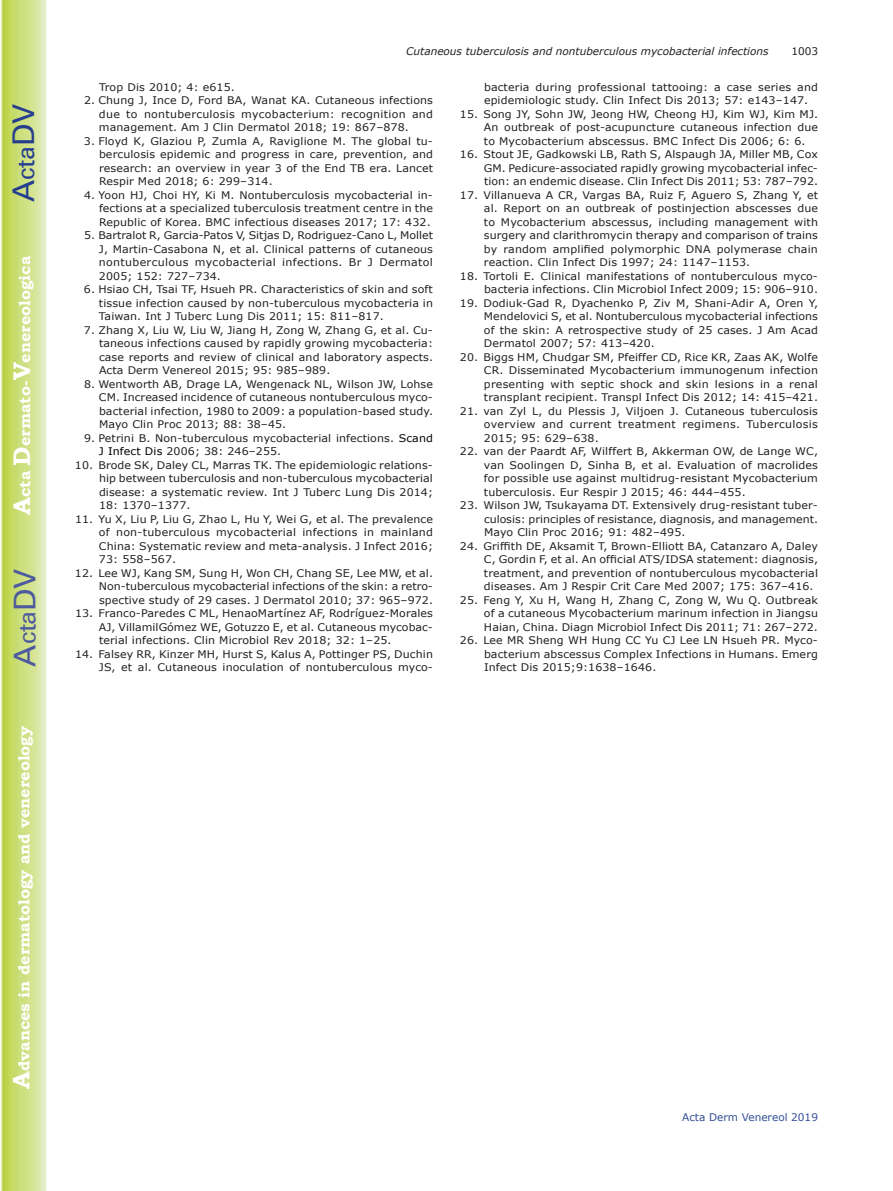
<style>
.page{position:relative;width:893px;height:1191px;background:#fff}
.page>*{position:absolute;margin:0;border:0;box-sizing:border-box;transform-origin:0 0}
.t1{font:30px "Univers";color:#4d5a9e}
.t2{font:30px "Univers";color:#253f8e}
.t3{font:700 15.75px "Bookman Old Style";color:#fff}
.t4{font:10.5px/13.5px "Verdana";letter-spacing:.01em;color:#231f20;text-align:justify;scale:1.05 1}
.t5{font:italic 10.5px "Verdana";color:#231f20}
.t6{font:10.5px "Verdana";color:#324f95}
.t7{font:10.5px "Verdana";letter-spacing:.01em;color:#231f20}
.s1{font-size:24px}
.s2{color:#000001}
</style>
<div class="page">
<svg style="left:1px;top:0;width:45px;height:1191px;background:#cfe084"></svg>
<h1 class="t2" style="left:6px;top:202px;width:100px;rotate:-90deg">A<span class="s1">cta</span>DV</h1>
<h2 class="t3" style="left:15px;top:515px;width:260px;rotate:-90deg"><span class="s1">A</span>cta <span class="s1">D</span>ermato-<span class="s1">V</span>enereologica</h2>
<h1 class="t1" style="left:7px;top:666px;width:100px;rotate:-90deg">A<span class="s1">cta</span>DV</h1>
<h2 class="t3" style="left:15px;top:1088px;width:364px;rotate:-90deg"><span class="s1">A</span>dvances in dermatology and venereology</h2>
<p class="t5" style="left:406px;top:44px;width:364px">Cutaneous tuberculosis and nontuberculous mycobacterial infections</p>
<p class="t7" style="left:791px;top:44px;width:28px">1003</p>
<p class="t4" style="left:99px;top:80px;width:131px">Trop Dis 2010; 4: e615.</p>
<p class="t4" style="left:99px;top:94px;width:320px;text-indent:-15px">2. Chung J, Ince D, Ford BA, Wanat KA. Cutaneous infections due to nontuberculosis mycobacterium: recognition and management. Am J Clin Dermatol 2018; 19: 867–878.</p>
<p class="t4" style="left:99px;top:134px;width:320px;text-indent:-15px">3. Floyd K, Glaziou P, Zumla A, Raviglione M. The global tu&shy;berculosis epidemic and progress in care, prevention, and research: an overview in year 3 of the End TB era. Lancet Respir Med 2018; 6: 299–314.</p>
<p class="t4" style="left:99px;top:188px;width:320px;text-indent:-15px">4. Yoon HJ, Choi HY, Ki M. Nontuberculosis mycobacterial in&shy;fections at a specialized tuberculosis treatment centre in the Republic of Korea. BMC infectious diseases 2017; 17: 432.</p>
<p class="t4" style="left:99px;top:229px;width:320px;text-indent:-15px">5. Bartralot R, Garcia-Patos V, Sitjas D, Rodriguez-Cano L, Mollet J, Martin-Casabona N, et al. Clinical patterns of cutaneous nontuberculous mycobacterial infections. Br J Dermatol 2005; 152: 727–734.</p>
<p class="t4" style="left:99px;top:283px;width:320px;text-indent:-15px">6. Hsiao CH, Tsai TF, Hsueh PR. Characteristics of skin and soft tissue infection caused by non-tuberculous mycobacteria in Taiwan. Int J Tuberc Lung Dis 2011; 15: 811–817.</p>
<p class="t4" style="left:99px;top:323px;width:320px;text-indent:-15px">7. Zhang X, Liu W, Liu W, Jiang H, Zong W, Zhang G, et al. Cu&shy;taneous infections caused by rapidly growing mycobacteria: case reports and review of clinical and laboratory aspects.<br>Acta Derm Venereol 2015; 95: 985–989.</p>
<p class="t4" style="left:99px;top:377px;width:320px;text-indent:-15px">8. Wentworth AB, Drage LA, Wengenack NL, Wilson JW, Lohse CM. Increased incidence of cutaneous nontuberculous myco&shy;bacterial infection, 1980 to 2009: a population-based study.<br>Mayo Clin Proc 2013; 88: 38–45.</p>
<p class="t4" style="left:99px;top:431px;width:320px;text-indent:-15px">9. Petrini B. Non-tuberculous mycobacterial infections. <span class="s2">Scand<br>J Infect Dis</span> 2006; 38: 246–255.</p>
<p class="t4" style="left:99px;top:458px;width:320px;text-indent:-24px">10. Brode SK, Daley CL, Marras TK. The epidemiologic relations&shy;hip between tuberculosis and non-tuberculous mycobacterial disease: a systematic review. Int J Tuberc Lung Dis 2014; 18: 1370–1377.</p>
<p class="t4" style="left:99px;top:512px;width:320px;text-indent:-24px">11. Yu X, Liu P, Liu G, Zhao L, Hu Y, Wei G, et al. The prevalence of non-tuberculous mycobacterial infections in mainland China: Systematic review and meta-analysis. J Infect 2016; 73: 558–567.</p>
<p class="t4" style="left:99px;top:566px;width:320px;text-indent:-24px">12. Lee WJ, Kang SM, Sung H, Won CH, Chang SE, Lee MW, et al.<br>Non-tuberculous mycobacterial infections of the skin: a retro&shy;spective study of 29 cases. J Dermatol 2010; 37: 965–972.</p>
<p class="t4" style="left:99px;top:607px;width:320px;text-indent:-24px">13. Franco-Paredes C ML, HenaoMartínez AF, Rodríguez-Morales AJ, VillamilGómez WE, Gotuzzo E, et al. Cutaneous mycobac&shy;terial infections. Clin Microbiol Rev 2018; 32: 1–25.</p>
<p class="t4" style="left:75px;top:647px;width:342px;text-align:right">14. Falsey RR, Kinzer MH, Hurst S, Kalus A, Pottinger PS, Duchin<br>JS, et al. Cutaneous inoculation of nontuberculous myco-</p>
<p class="t4" style="left:484px;top:80px;width:320px">bacteria during professional tattooing: a case series and epidemiologic study. Clin Infect Dis 2013; 57: e143–147.</p>
<p class="t4" style="left:484px;top:107px;width:320px;text-indent:-24px">15. Song JY, Sohn JW, Jeong HW, Cheong HJ, Kim WJ, Kim MJ.<br>An outbreak of post-acupuncture cutaneous infection due to Mycobacterium abscessus. BMC Infect Dis 2006; 6: 6.</p>
<p class="t4" style="left:484px;top:148px;width:320px;text-indent:-24px">16. Stout JE, Gadkowski LB, Rath S, Alspaugh JA, Miller MB, Cox GM. Pedicure-associated rapidly growing mycobacterial infec&shy;tion: an endemic disease. Clin Infect Dis 2011; 53: 787–792.</p>
<p class="t4" style="left:484px;top:188px;width:320px;text-indent:-24px">17. Villanueva A CR, Vargas BA, Ruiz F, Aguero S, Zhang Y, et al. Report on an outbreak of postinjection abscesses due to Mycobacterium abscessus, including management with surgery and clarithromycin therapy and comparison of trains by random amplified polymorphic DNA polymerase chain reaction. Clin Infect Dis 1997; 24: 1147–1153.</p>
<p class="t4" style="left:460px;top:269px;width:342px;text-align:right">18. Tortoli E. Clinical manifestations of nontuberculous myco&shy;bacteria infections. Clin Microbiol Infect 2009; 15: 906–910.</p>
<p class="t4" style="left:484px;top:296px;width:320px;text-indent:-24px">19. Dodiuk-Gad R, Dyachenko P, Ziv M, Shani-Adir A, Oren Y, Mendelovici S, et al. Nontuberculous mycobacterial infections of the skin: A retrospective study of 25 cases. J Am Acad Dermatol 2007; 57: 413–420.</p>
<p class="t4" style="left:484px;top:350px;width:320px;text-indent:-24px">20. Biggs HM, Chudgar SM, Pfeiffer CD, Rice KR, Zaas AK, Wolfe CR. Disseminated Mycobacterium immunogenum infection presenting with septic shock and skin lesions in a renal transplant recipient. Transpl Infect Dis 2012; 14: 415–421.</p>
<p class="t4" style="left:484px;top:404px;width:320px;text-indent:-24px">21. van Zyl L, du Plessis J, Viljoen J. Cutaneous tuberculosis overview and current treatment regimens. Tuberculosis 2015; 95: 629–638.</p>
<p class="t4" style="left:484px;top:445px;width:320px;text-indent:-24px">22. van der Paardt AF, Wilffert B, Akkerman OW, de Lange WC, van Soolingen D, Sinha B, et al. Evaluation of macrolides for possible use against multidrug-resistant Mycobacterium tuberculosis. Eur Respir J 2015; 46: 444–455.</p>
<p class="t4" style="left:484px;top:499px;width:320px;text-indent:-24px">23. Wilson JW, Tsukayama DT. Extensively drug-resistant tuber&shy;culosis: principles of resistance, diagnosis, and management.<br>Mayo Clin Proc 2016; 91: 482–495.</p>
<p class="t4" style="left:484px;top:539px;width:320px;text-indent:-24px">24. Griffith DE, Aksamit T, Brown-Elliott BA, Catanzaro A, Daley C, Gordin F, et al. An official ATS/IDSA statement: diagnosis, treatment, and prevention of nontuberculous mycobacterial diseases. Am J Respir Crit Care Med 2007; 175: 367–416.</p>
<p class="t4" style="left:484px;top:593px;width:320px;text-indent:-24px">25. Feng Y, Xu H, Wang H, Zhang C, Zong W, Wu Q. Outbreak of a cutaneous Mycobacterium marinum infection in Jiangsu Haian, China. Diagn Microbiol Infect Dis 2011; 71: 267–272.</p>
<p class="t4" style="left:484px;top:634px;width:320px;text-indent:-24px">26. Lee MR Sheng WH Hung CC Yu CJ Lee LN Hsueh PR. Myco&shy;bacterium abscessus Complex Infections in Humans. Emerg Infect Dis 2015;9:1638–1646.</p>
<p class="t6" style="left:682px;top:1110px;width:137px">Acta Derm Venereol 2019</p>
</div>
